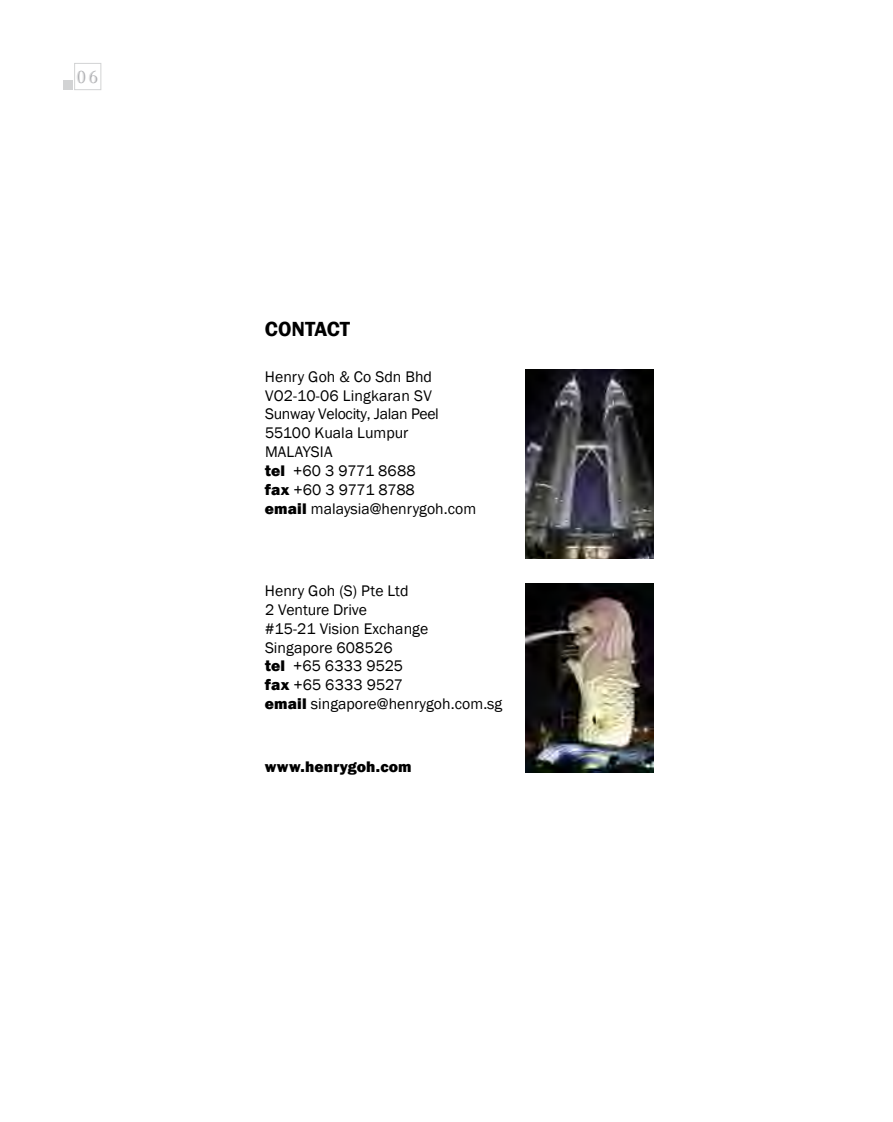
<style>
.page{position:relative;width:893px;height:1122px;background:#fff}
.page>*{position:absolute;margin:0;border:0;box-sizing:border-box;transform-origin:0 0}
.t1{font:600 21px "Franklin Gothic";color:#000}
.t2{font:17.5px "Imprint MT Shadow";color:#aaabae}
.t3{font:15.75px/18.9px "Franklin Gothic";letter-spacing:.005em;color:#000}
.t4{font:800 15.75px "Franklin Gothic";letter-spacing:.01em;color:#000}
.s1{font-weight:800}
</style>
<div class="page">
<div style="left:74px;top:63px;width:27px;height:27px;border:1px solid #d2d3d4"></div>
<svg style="left:63px;top:80px;width:10px;height:10px"></svg>
<img style="left:526px;top:583px;width:128px;height:189px">
<img style="left:526px;top:370px;width:127px;height:188px">
<p class="t2" style="left:77px;top:67px;width:22px">06</p>
<h1 class="t1" style="left:265px;top:316px;width:87px">CONTACT</h1>
<p class="t3" style="left:265px;top:367px;width:213px">Henry Goh &amp; Co Sdn Bhd<br>VO2-10-06 Lingkaran SV<br>Sunway Velocity, Jalan Peel<br>55100 Kuala Lumpur<br>MALAYSIA<br><span class="s1">tel</span> +60 3 9771 8688<br><span class="s1">fax</span> +60 3 9771 8788<br><span class="s1">email</span> malaysia@henrygoh.com</p>
<p class="t3" style="left:265px;top:581px;width:239px">Henry Goh (S) Pte Ltd<br>2 Venture Drive<br>#15-21 Vision Exchange<br>Singapore 608526<br><span class="s1">tel</span> +65 6333 9525<br><span class="s1">fax</span> +65 6333 9527<br><span class="s1">email</span> singapore@henrygoh.com.sg</p>
<p class="t4" style="left:265px;top:756px;width:148px">www.henrygoh.com</p>
</div>
